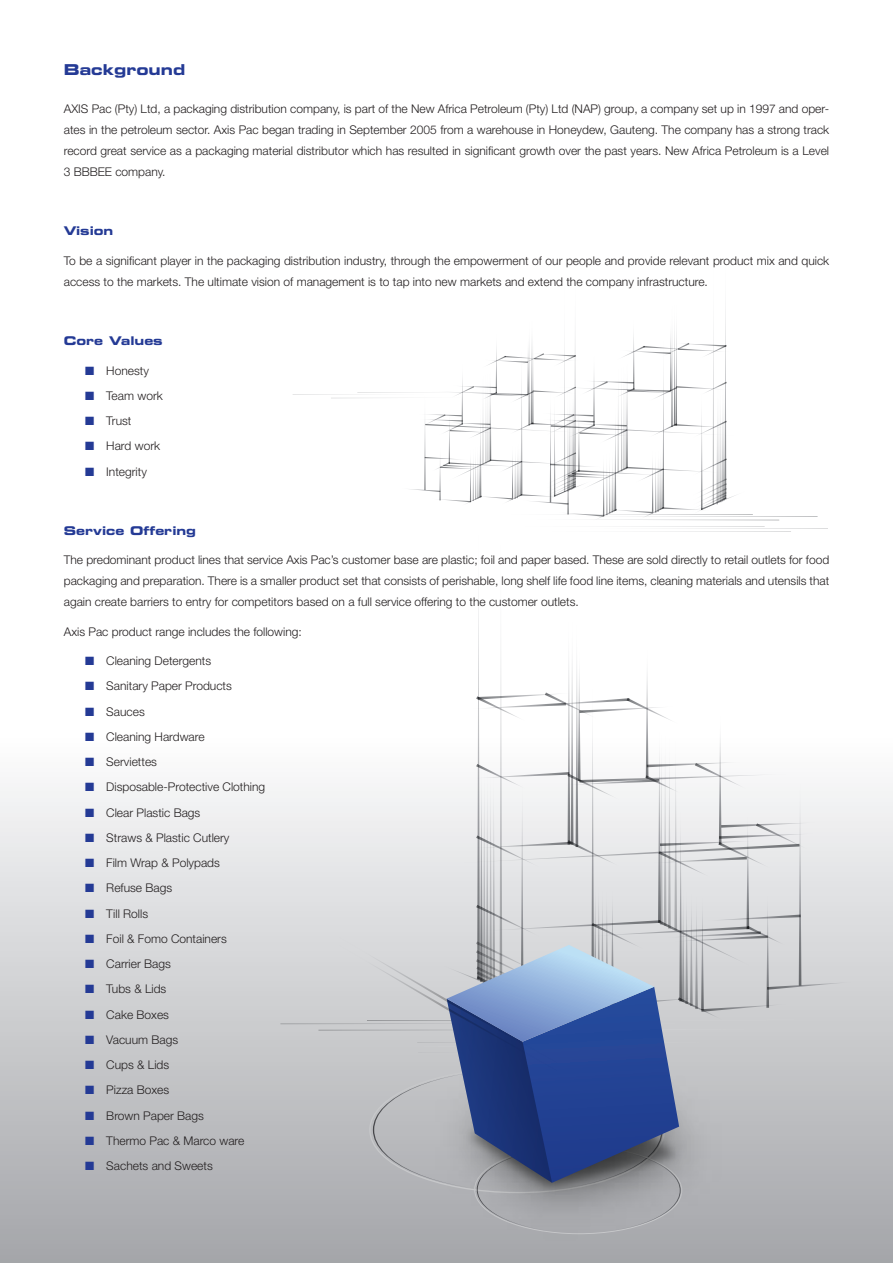
<style>
.page{position:relative;width:893px;height:1263px;background:#fff}
.page>*{position:absolute;margin:0;border:0;box-sizing:border-box;transform-origin:0 0}
.t1{font:15px "Eurostile Bold Extended Two";color:#243a95}
.t2{font:300 12px/21px "Helvetica Neue LT Std";color:#231f20;text-align:justify}
.t3{font:12px "Eurostile Bold Extended Two";color:#243a95}
.s1{color:#243a95}
</style>
<div class="page">
<div style="left:0;top:733px;width:893px;height:530px;background:linear-gradient(to bottom,#fdfdfe,#a4a5a9)"></div>
<svg style="left:745px;top:516px;width:72px;height:1px"></svg>
<hr style="left:537px;top:520px;width:242px;height:1px;background:#dfe0e1">
<hr style="left:510px;top:514px;width:243px;height:1px;background:#c0c1c3">
<svg style="left:695px;top:528px;width:132px;height:1px"></svg>
<hr style="left:548px;top:531px;width:243px;height:1px;background:#d1d2d4">
<svg style="left:631px;top:526px;width:134px;height:1px"></svg>
<svg style="left:410px;top:309px;width:335px;height:212px"></svg>
<svg style="left:293px;top:394px;width:134px;height:1px"></svg>
<hr style="left:331px;top:398px;width:134px;height:1px;background:#fdfdfd">
<svg style="left:357px;top:392px;width:135px;height:1px"></svg>
<div style="left:406px;top:1234px;width:341px;height:17px;background:#a8a9ad"></div>
<svg style="left:280px;top:604px;width:571px;height:630px"></svg>
<p class="t1" style="left:64px;top:59px;width:123px">Background</p>
<p class="t2" style="left:64px;top:98px;width:767px">AXIS Pac (Pty) Ltd, a packaging distribution company, is part of the New Africa Petroleum (Pty) Ltd (NAP) group, a company set up in 1997 and oper&shy;ates in the petroleum sector. Axis Pac began trading in September 2005 from a warehouse in Honeydew, Gauteng. The company has a strong track record great service as a packaging material distributor which has resulted in significant growth over the past years. New Africa Petroleum is a Level 3 BBBEE company.</p>
<p class="t3" style="left:64px;top:223px;width:51px">Vision</p>
<p class="t2" style="left:64px;top:250px;width:767px">To be a significant player in the packaging distribution industry, through the empowerment of our people and provide relevant product mix and quick access to the markets. The ultimate vision of management is to tap into new markets and extend the company infrastructure.</p>
<p class="t3" style="left:64px;top:332px;width:100px">Core Values</p>
<p class="t2" style="left:85px;top:359px;width:65px"><span class="s1">■</span> Honesty</p>
<p class="t2" style="left:85px;top:385px;width:79px"><span class="s1">■</span> Team work</p>
<p class="t2" style="left:85px;top:410px;width:48px"><span class="s1">■</span> Trust</p>
<p class="t2" style="left:85px;top:435px;width:77px"><span class="s1">■</span> Hard work</p>
<p class="t2" style="left:85px;top:460px;width:63px"><span class="s1">■</span> Integrity</p>
<p class="t3" style="left:64px;top:522px;width:134px">Service Offering</p>
<p class="t2" style="left:64px;top:549px;width:767px">The predominant product lines that service Axis Pac’s customer base are plastic; foil and paper based. These are sold directly to retail outlets for food packaging and preparation. There is a smaller product set that consists of perishable, long shelf life food line items, cleaning materials and utensils that again create barriers to entry for competitors based on a full service offering to the customer outlets.</p>
<p class="t2" style="left:64px;top:620px;width:240px">Axis Pac product range includes the following:</p>
<p class="t2" style="left:85px;top:650px;width:128px"><span class="s1">■</span> Cleaning Detergents</p>
<p class="t2" style="left:85px;top:675px;width:148px"><span class="s1">■</span> Sanitary Paper Products</p>
<p class="t2" style="left:85px;top:700px;width:61px"><span class="s1">■</span> Sauces</p>
<p class="t2" style="left:85px;top:726px;width:121px"><span class="s1">■</span> Cleaning Hardware</p>
<p class="t2" style="left:85px;top:751px;width:73px"><span class="s1">■</span> Serviettes</p>
<p class="t2" style="left:85px;top:776px;width:182px"><span class="s1">■</span> Disposable-Protective Clothing</p>
<p class="t2" style="left:85px;top:801px;width:117px"><span class="s1">■</span> Clear Plastic Bags</p>
<p class="t2" style="left:85px;top:827px;width:146px"><span class="s1">■</span> Straws &amp; Plastic Cutlery</p>
<p class="t2" style="left:85px;top:852px;width:136px"><span class="s1">■</span> Film Wrap &amp; Polypads</p>
<p class="t2" style="left:85px;top:877px;width:89px"><span class="s1">■</span> Refuse Bags</p>
<p class="t2" style="left:85px;top:902px;width:65px"><span class="s1">■</span> Till Rolls</p>
<p class="t2" style="left:85px;top:928px;width:143px"><span class="s1">■</span> Foil &amp; Fomo Containers</p>
<p class="t2" style="left:85px;top:953px;width:87px"><span class="s1">■</span> Carrier Bags</p>
<p class="t2" style="left:85px;top:978px;width:83px"><span class="s1">■</span> Tubs &amp; Lids</p>
<p class="t2" style="left:85px;top:1003px;width:85px"><span class="s1">■</span> Cake Boxes</p>
<p class="t2" style="left:85px;top:1029px;width:95px"><span class="s1">■</span> Vacuum Bags</p>
<p class="t2" style="left:85px;top:1054px;width:86px"><span class="s1">■</span> Cups &amp; Lids</p>
<p class="t2" style="left:85px;top:1079px;width:86px"><span class="s1">■</span> Pizza Boxes</p>
<p class="t2" style="left:85px;top:1104px;width:120px"><span class="s1">■</span> Brown Paper Bags</p>
<p class="t2" style="left:85px;top:1130px;width:161px"><span class="s1">■</span> Thermo Pac &amp; Marco ware</p>
<p class="t2" style="left:85px;top:1155px;width:129px"><span class="s1">■</span> Sachets and Sweets</p>
</div>
